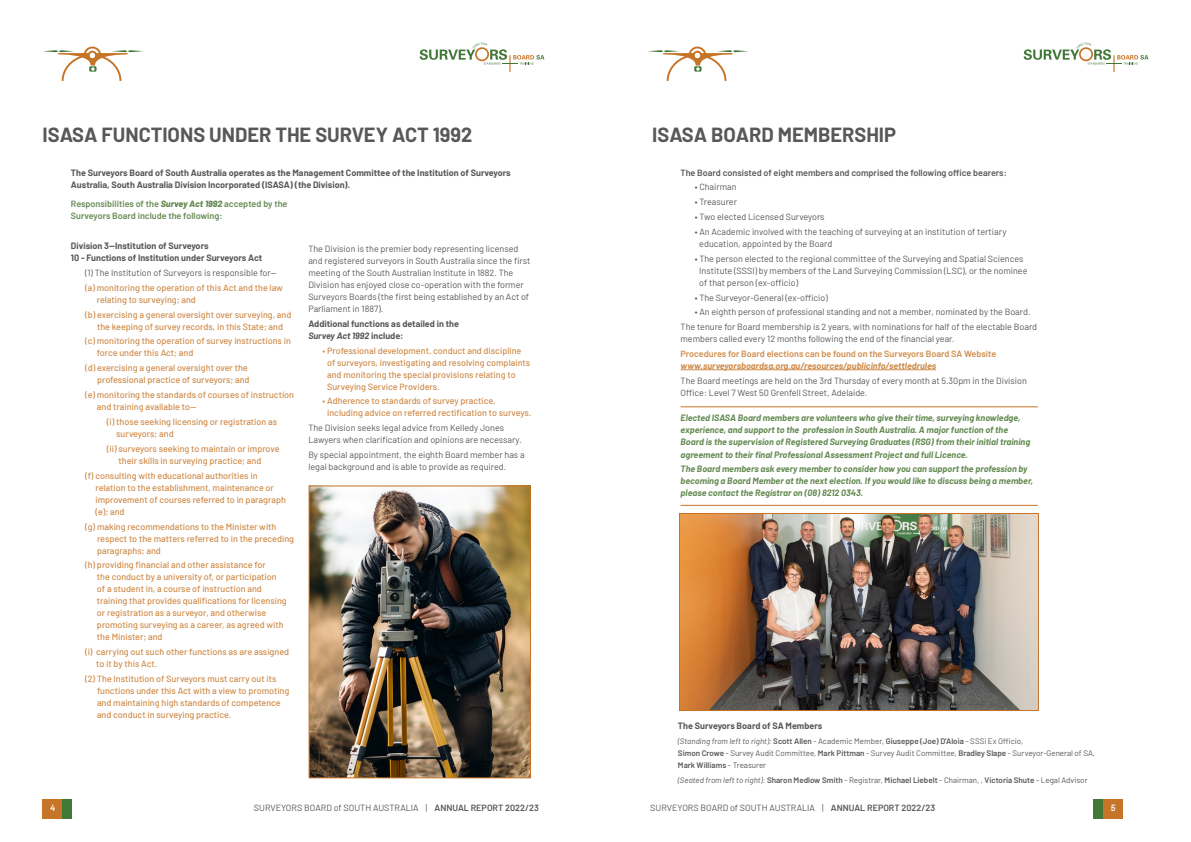
<style>
.page{position:relative;width:1191px;height:842px;background:#fff}
.page>*{position:absolute;margin:0;border:0;box-sizing:border-box;transform-origin:0 0}
.t1{font:700 20px "Barlow";color:#57585a}
.t2{font:500 9px/12px "Barlow";color:#cf8b49}
.t3{font:9px/12px "Barlow";color:#57585a}
.t4{font:italic 700 9px/12px "Barlow";color:#658a52}
.t5{font:700 9px/12px "Barlow";color:#57585a}
.t6{font:600 9px/12px "Barlow";color:#cf8b49}
.t7{font:600 9px/12px "Barlow";color:#658a52}
.t8{font:600 9px "Barlow";color:#57585a}
.t9{font:italic 600 9px "Barlow";color:#fff}
.t10{font:8px/12px "Barlow";color:#57585a}
.t11{font:600 8px "Barlow";color:#57585a}
.s1{font-weight:800;font-style:italic}
.s2{font-style:italic}
.s3{font-weight:700;font-style:italic}
.s4{font-weight:600}
.s5{font-weight:400;font-style:italic}
.s6{font-weight:400}
</style>
<div class="page">
<div style="left:1103px;top:799px;width:20px;height:20px;background:#c67428"></div>
<div style="left:1093px;top:799px;width:10px;height:20px;background:#417838"></div>
<div style="left:43px;top:799px;width:19px;height:20px;background:#c67428"></div>
<div style="left:62px;top:799px;width:10px;height:20px;background:#417838"></div>
<svg style="left:1023px;top:43px;width:125px;height:29px"></svg>
<svg style="left:420px;top:43px;width:124px;height:29px"></svg>
<hr style="left:680px;top:369px;width:256px;height:1px;background:#cf8b49">
<img style="left:681px;top:515px;width:355px;height:194px">
<div style="left:679px;top:513px;width:359px;height:198px;border:1px solid #c67428"></div>
<img style="left:311px;top:488px;width:218px;height:288px">
<div style="left:309px;top:486px;width:222px;height:292px;border:1px solid #c67428"></div>
<hr style="left:680px;top:406px;width:357px;height:1px;background:#c67428">
<hr style="left:680px;top:505px;width:357px;height:1px;background:#c67428">
<svg style="left:648px;top:47px;width:100px;height:34px"></svg>
<svg style="left:43px;top:47px;width:100px;height:34px"></svg>
<p class="t1" style="left:43px;top:120px;width:431px">ISASA FUNCTIONS UNDER THE SURVEY ACT 1992</p>
<p class="t5" style="left:71px;top:166px;width:441px">The Surveyors Board of South Australia operates as the Management Committee of the Institution of Surveyors<br>Australia, South Australia Division Incorporated (ISASA) (the Division).</p>
<p class="t7" style="left:71px;top:197px;width:218px">Responsibilities of the <span class="s1">Survey Act 1992</span> accepted by the<br>Surveyors Board include the following:</p>
<p class="t5" style="left:71px;top:239px;width:193px">Division 3—Institution of Surveyors<br>10 - Functions of Institution under Surveyors Act</p>
<p class="t3" style="left:85px;top:266px;width:193px">(1) The Institution of Surveyors is responsible for—</p>
<p class="t2" style="left:97px;top:281px;width:188px;text-indent:-12px">(a) monitoring the operation of this Act and the law relating to surveying; and</p>
<p class="t2" style="left:85px;top:308px;width:208px;text-align:center">(b) exercising a general oversight over surveying, and the keeping of survey records, in this State; and</p>
<p class="t2" style="left:97px;top:334px;width:196px;text-indent:-12px">(c) monitoring the operation of survey instructions in force under this Act; and</p>
<p class="t2" style="left:85px;top:361px;width:166px;text-align:right">(d) exercising a general oversight over the professional practice of surveyors; and</p>
<p class="t2" style="left:97px;top:388px;width:199px;text-indent:-12px">(e) monitoring the standards of courses of instruction and training available to—</p>
<p class="t2" style="left:116px;top:415px;width:163px;text-indent:-9px">(i) those seeking licensing or registration as surveyors; and</p>
<p class="t2" style="left:118px;top:442px;width:162px;text-indent:-12px">(ii) surveyors seeking to maintain or improve their skills in surveying practice; and</p>
<p class="t2" style="left:95px;top:469px;width:192px;text-indent:-10px">(f) consulting with educational authorities in relation to the establishment, maintenance or improvement of courses referred to in paragraph (e); and</p>
<p class="t2" style="left:97px;top:519px;width:199px;text-indent:-12px">(g) making recommendations to the Minister with respect to the matters referred to in the preceding paragraphs; and</p>
<p class="t2" style="left:97px;top:558px;width:191px;text-indent:-12px">(h) providing financial and other assistance for<br>the conduct by a university of, or participation of a student in, a course of instruction and training that provides qualifications for licensing or registration as a surveyor, and otherwise promoting surveying as a career, as agreed with the Minister; and</p>
<p class="t2" style="left:96px;top:645px;width:194px;text-indent:-11px">(i) carrying out such other functions as are assigned to it by this Act.</p>
<p class="t2" style="left:97px;top:672px;width:194px;text-indent:-12px">(2) The Institution of Surveyors must carry out its functions under this Act with a view to promoting and maintaining high standards of competence and conduct in surveying practice.</p>
<p class="t3" style="left:308px;top:242px;width:224px">The Division is the premier body representing licensed and registered surveyors in South Australia since the first meeting of the South Australian Institute in 1882. The Division has enjoyed close co-operation with the former Surveyors Boards (the first being established by an Act of Parliament in 1887).</p>
<p class="t5" style="left:308px;top:317px;width:152px">Additional functions as detailed in the<br><span class="s2">Survey Act 1992</span> include:</p>
<p class="t2" style="left:327px;top:344px;width:205px;text-indent:-5px">• Professional development, conduct and discipline of surveyors, investigating and resolving complaints and monitoring the special provisions relating to Surveying Service Providers.</p>
<p class="t2" style="left:327px;top:394px;width:206px;text-indent:-5px">• Adherence to standards of survey practice, including advice on referred rectification to surveys.</p>
<p class="t3" style="left:308px;top:421px;width:215px">The Division seeks legal advice from Kelledy Jones<br>Lawyers when clarification and opinions are necessary.</p>
<p class="t3" style="left:308px;top:448px;width:218px">By special appointment, the eighth Board member has a legal background and is able to provide as required.</p>
<p class="t1" style="left:652px;top:120px;width:245px">ISASA BOARD MEMBERSHIP</p>
<p class="t8" style="left:680px;top:166px;width:328px">The Board consisted of eight members and comprised the following office bearers:</p>
<p class="t3" style="left:694px;top:180px;width:43px">• Chairman</p>
<p class="t3" style="left:694px;top:195px;width:44px">• Treasurer</p>
<p class="t3" style="left:694px;top:210px;width:131px">• Two elected Licensed Surveyors</p>
<p class="t3" style="left:699px;top:225px;width:309px;text-indent:-5px">• An Academic involved with the teaching of surveying at an institution of tertiary education, appointed by the Board</p>
<p class="t3" style="left:699px;top:252px;width:330px;text-indent:-5px">• The person elected to the regional committee of the Surveying and Spatial Sciences<br>Institute (SSSI) by members of the Land Surveying Commission (LSC), or the nominee of that person (ex-officio)</p>
<p class="t3" style="left:694px;top:291px;width:134px">• The Surveyor-General (ex-officio)</p>
<p class="t3" style="left:694px;top:305px;width:337px">• An eighth person of professional standing and not a member, nominated by the Board.</p>
<p class="t3" style="left:680px;top:320px;width:358px">The tenure for Board membership is 2 years, with nominations for half of the electable Board members called every 12 months following the end of the financial year.</p>
<p class="t6" style="left:680px;top:347px;width:317px">Procedures for Board elections can be found on the Surveyors Board SA Website <span class="s3">www.surveyorsboardsa.org.au/resources/publicinfo/settledrules</span></p>
<p class="t3" style="left:680px;top:374px;width:348px">The Board meetings are held on the 3rd Thursday of every month at 5.30pm in the Division<br>Office: Level 7 West 50 Grenfell Street, Adelaide.</p>
<p class="t4" style="left:680px;top:412px;width:351px">Elected ISASA Board members are volunteers who give their time, surveying knowledge, experience, and support to the profession in South Australia. A major function of the Board is the supervision of Registered Surveying Graduates (RSG) from their initial training agreement to their final Professional Assessment Project and full Licence.</p>
<p class="t4" style="left:680px;top:462px;width:354px">The Board members ask every member to consider how you can support the profession by becoming a Board Member at the next election. If you would like to discuss being a member, please contact the Registrar on (08) 8212 0343.</p>
<p class="t5" style="left:678px;top:719px;width:146px">The Surveyors Board of SA Members</p>
<p class="t10" style="left:678px;top:734px;width:418px"><span class="s2">(Standing from left to right):</span> <span class="s4">Scott Allen</span> - Academic Member, <span class="s4">Giuseppe (Joe) D’Aloia</span> - SSSi Ex Officio,<br><span class="s4">Simon Crowe</span> - Survey Audit Committee, <span class="s4">Mark Pittman</span> - Survey Audit Committee, <span class="s4">Bradley Slape</span> - Surveyor-General of SA,<br><span class="s4">Mark Williams</span> - Treasurer</p>
<p class="t11" style="left:678px;top:774px;width:411px"><span class="s5">(Seated from left to right):</span> Sharon Medlow Smith <span class="s6">- Registrar,</span> Michael Liebelt <span class="s6">- Chairman, ,</span> Victoria Shute <span class="s6">- Legal Advisor</span></p>
<p class="t9" style="left:50px;top:801px;width:7px">4</p>
<p class="t3" style="left:254px;top:801px;width:286px">SURVEYORS BOARD of SOUTH AUSTRALIA | <span class="s4">ANNUAL REPORT 2022/23</span></p>
<p class="t3" style="left:650px;top:801px;width:286px">SURVEYORS BOARD of SOUTH AUSTRALIA | <span class="s4">ANNUAL REPORT 2022/23</span></p>
<p class="t9" style="left:1110px;top:801px;width:6px">5</p>
</div>
